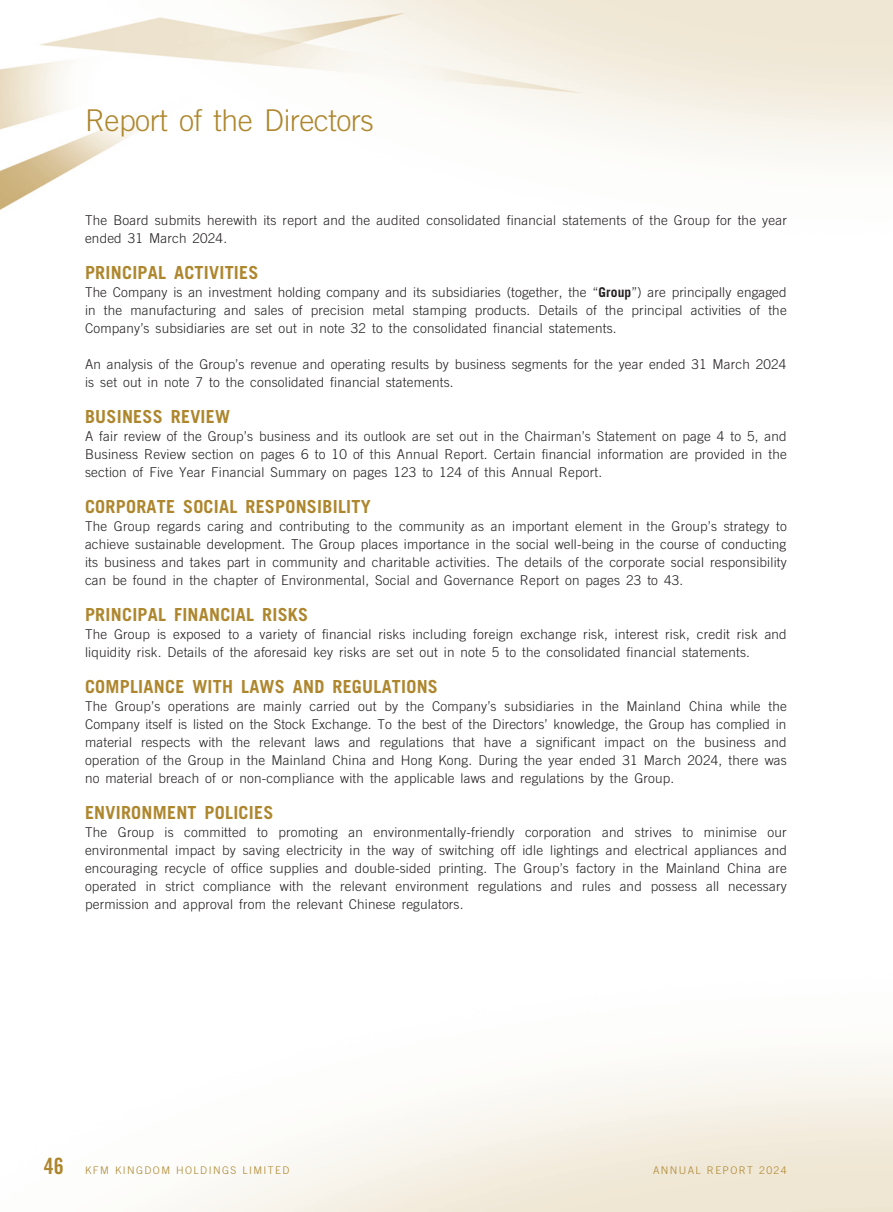
<style>
.page{position:relative;width:893px;height:1212px;background:#fff}
.page>*{position:absolute;margin:0;border:0;box-sizing:border-box;transform-origin:0 0}
.t1{font:300 30px "Trade Gothic LT Std";letter-spacing:-.015em;color:#ae862d}
.t2{font:22.5px "Trade Gothic LT Std Bd Cn 20";color:#ae862d}
._03_H1{font:700 18px "Trade Gothic LT Std";letter-spacing:.015em;color:#ae862d}
._01_Body_Text{font:300 13.5px/18px "Trade Gothic LT Std";letter-spacing:.015em;color:#231f20;text-align:justify}
.t3{font:300 10.5px "Trade Gothic LT Std";letter-spacing:.135em;color:#ae862d}
.s1{font-weight:700}
</style>
<div class="page">
<h1 class="t1" style="left:85px;top:103px;width:290px">Report of the Directors</h1>
<p class="_01_Body_Text" style="left:85px;top:211px;width:703px">The Board submits herewith its report and the audited consolidated financial statements of the Group for the year ended 31 March 2024.</p>
<p class="_03_H1" style="left:85px;top:261px;width:175px">PRINCIPAL ACTIVITIES</p>
<p class="_01_Body_Text" style="left:85px;top:283px;width:703px">The Company is an investment holding company and its subsidiaries (together, the “<span class="s1">Group</span>”) are principally engaged in the manufacturing and sales of precision metal stamping products. Details of the principal activities of the Company’s subsidiaries are set out in note 32 to the consolidated financial statements.</p>
<p class="_01_Body_Text" style="left:85px;top:355px;width:703px">An analysis of the Group’s revenue and operating results by business segments for the year ended 31 March 2024 is set out in note 7 to the consolidated financial statements.</p>
<p class="_03_H1" style="left:85px;top:405px;width:147px">BUSINESS REVIEW</p>
<p class="_01_Body_Text" style="left:85px;top:427px;width:703px">A fair review of the Group’s business and its outlook are set out in the Chairman’s Statement on page 4 to 5, and Business Review section on pages 6 to 10 of this Annual Report. Certain financial information are provided in the section of Five Year Financial Summary on pages 123 to 124 of this Annual Report.</p>
<p class="_03_H1" style="left:85px;top:495px;width:287px">CORPORATE SOCIAL RESPONSIBILITY</p>
<p class="_01_Body_Text" style="left:85px;top:517px;width:703px">The Group regards caring and contributing to the community as an important element in the Group’s strategy to achieve sustainable development. The Group places importance in the social well-being in the course of conducting its business and takes part in community and charitable activities. The details of the corporate social responsibility can be found in the chapter of Environmental, Social and Governance Report on pages 23 to 43.</p>
<p class="_03_H1" style="left:85px;top:603px;width:225px">PRINCIPAL FINANCIAL RISKS</p>
<p class="_01_Body_Text" style="left:85px;top:625px;width:703px">The Group is exposed to a variety of financial risks including foreign exchange risk, interest risk, credit risk and liquidity risk. Details of the aforesaid key risks are set out in note 5 to the consolidated financial statements.</p>
<p class="_03_H1" style="left:85px;top:675px;width:354px">COMPLIANCE WITH LAWS AND REGULATIONS</p>
<p class="_01_Body_Text" style="left:85px;top:697px;width:703px">The Group’s operations are mainly carried out by the Company’s subsidiaries in the Mainland China while the Company itself is listed on the Stock Exchange. To the best of the Directors’ knowledge, the Group has complied in material respects with the relevant laws and regulations that have a significant impact on the business and operation of the Group in the Mainland China and Hong Kong. During the year ended 31 March 2024, there was no material breach of or non-compliance with the applicable laws and regulations by the Group.</p>
<p class="_03_H1" style="left:85px;top:801px;width:190px">ENVIRONMENT POLICIES</p>
<p class="_01_Body_Text" style="left:85px;top:823px;width:703px">The Group is committed to promoting an environmentally-friendly corporation and strives to minimise our environmental impact by saving electricity in the way of switching off idle lightings and electrical appliances and encouraging recycle of office supplies and double-sided printing. The Group’s factory in the Mainland China are operated in strict compliance with the relevant environment regulations and rules and possess all necessary permission and approval from the relevant Chinese regulators.</p>
<h2 class="t2" style="left:44px;top:1152px;width:21px">46</h2>
<p class="t3" style="left:85px;top:1164px;width:206px">KFM KINGDOM HOLDINGS LIMITED</p>
<p class="t3" style="left:653px;top:1164px;width:135px">ANNUAL REPORT 2024</p>
</div>
